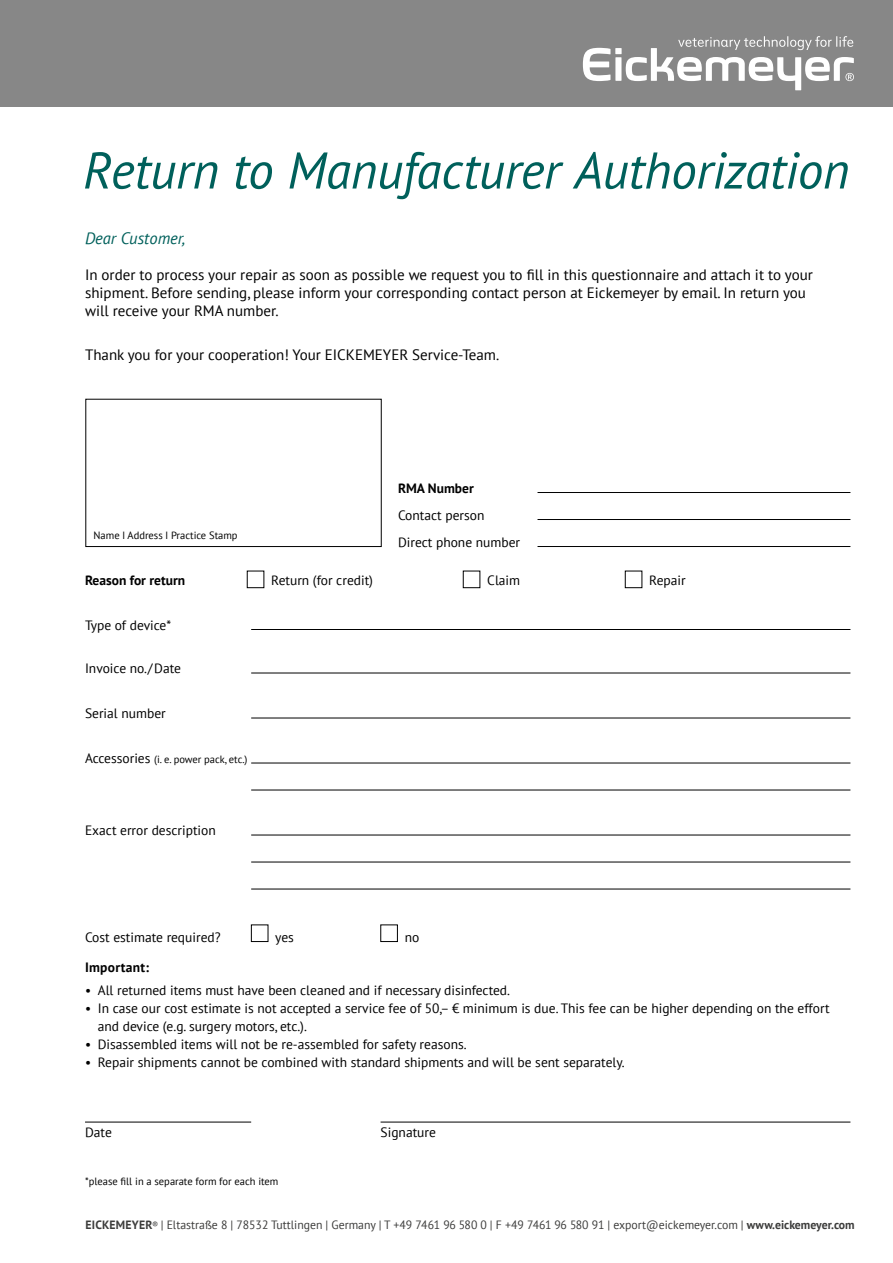
<style>
.page{position:relative;width:893px;height:1263px;background:#fff}
.page>*{position:absolute;margin:0;border:0;box-sizing:border-box;transform-origin:0 0}
.t1{font:italic 51.45px "PT Sans";letter-spacing:-.01em;color:#00605b}
.t2{font:italic 16.5px "PT Sans";color:#00605b}
.t3{font:15px/18px "PT Sans";color:#000}
.t4{font:13.5px/18px "PT Sans";color:#000}
.t5{font:700 13.5px "PT Sans";color:#000}
.t6{font:700 13.5px "PT Sans";letter-spacing:.02em;color:#000}
.t7{font:12px "PT Sans";color:#3c3c3b}
.t8{font:10.5px "PT Sans";color:#000}
.s1{font-size:13.5px}
.s2{font-weight:700}
</style>
<div class="page">
<div style="left:247px;top:571px;width:17px;height:17px;border:1px solid #000"></div>
<div style="left:463px;top:571px;width:17px;height:17px;border:1px solid #000"></div>
<div style="left:625px;top:571px;width:17px;height:17px;border:1px solid #000"></div>
<hr style="left:251px;top:629px;width:599px;height:1px;background:#000">
<hr style="left:251px;top:673px;width:599px;height:1px;background:#000">
<hr style="left:251px;top:718px;width:599px;height:1px;background:#000">
<hr style="left:251px;top:763px;width:599px;height:1px;background:#000">
<hr style="left:251px;top:790px;width:599px;height:1px;background:#000">
<hr style="left:251px;top:835px;width:599px;height:1px;background:#000">
<hr style="left:251px;top:862px;width:599px;height:1px;background:#000">
<hr style="left:251px;top:889px;width:599px;height:1px;background:#000">
<div style="left:251px;top:925px;width:17px;height:17px;border:1px solid #000"></div>
<div style="left:381px;top:925px;width:17px;height:17px;border:1px solid #000"></div>
<hr style="left:85px;top:1122px;width:166px;height:1px;background:#000">
<hr style="left:381px;top:1122px;width:469px;height:1px;background:#000">
<div style="left:0;top:0;width:893px;height:106px;background:#878787"></div>
<svg style="left:583px;top:36px;width:271px;height:54px"></svg>
<div style="left:86px;top:399px;width:295px;height:148px;border:1px solid #000"></div>
<hr style="left:537px;top:492px;width:313px;height:1px;background:#000">
<hr style="left:537px;top:519px;width:313px;height:1px;background:#000">
<hr style="left:537px;top:546px;width:313px;height:1px;background:#000">
<h1 class="t1" style="left:83px;top:137px;width:768px">Return to Manufacturer Authorization</h1>
<p class="t2" style="left:85px;top:228px;width:102px">Dear Customer,</p>
<p class="t3" style="left:85px;top:265px;width:729px">In order to process your repair as soon as possible we request you to fill in this questionnaire and attach it to your shipment. Before sending, please inform your corresponding contact person at Eickemeyer by email. In return you will receive your RMA number.</p>
<p class="t3" style="left:85px;top:345px;width:416px">Thank you for your cooperation! Your EICKEMEYER Service-Team.</p>
<p class="t8" style="left:94px;top:528px;width:146px">Name l Address l Practice Stamp</p>
<p class="t5" style="left:398px;top:479px;width:77px">RMA Number</p>
<p class="t4" style="left:398px;top:501px;width:124px;line-height:27px">Contact person<br>Direct phone number</p>
<p class="t5" style="left:85px;top:571px;width:102px">Reason for return</p>
<p class="t4" style="left:271px;top:571px;width:103px">Return (for credit)</p>
<p class="t4" style="left:487px;top:571px;width:34px">Claim</p>
<p class="t4" style="left:649px;top:571px;width:38px">Repair</p>
<p class="t4" style="left:85px;top:616px;width:88px">Type of device*</p>
<p class="t4" style="left:85px;top:659px;width:98px">Invoice no./Date</p>
<p class="t4" style="left:85px;top:704px;width:82px">Serial number</p>
<p class="t8" style="left:85px;top:753px;width:164px"><span class="s1">Accessories</span> (i. e. power pack, etc.)</p>
<p class="t4" style="left:85px;top:821px;width:132px">Exact error description</p>
<p class="t4" style="left:85px;top:928px;width:137px">Cost estimate required?</p>
<p class="t4" style="left:275px;top:928px;width:20px">yes</p>
<p class="t4" style="left:405px;top:928px;width:16px">no</p>
<p class="t6" style="left:85px;top:959px;width:65px">Important:</p>
<p class="t4" style="left:85px;top:981px;width:427px">• All returned items must have been cleaned and if necessary disinfected.</p>
<p class="t4" style="left:98px;top:999px;width:733px;text-indent:-13px">• In case our cost estimate is not accepted a service fee of 50,– € minimum is due. This fee can be higher depending on the effort and device (e.g. surgery motors, etc.).</p>
<p class="t4" style="left:85px;top:1035px;width:383px">• Disassembled items will not be re-assembled for safety reasons.</p>
<p class="t4" style="left:85px;top:1053px;width:541px">• Repair shipments cannot be combined with standard shipments and will be sent separately.</p>
<p class="t4" style="left:85px;top:1123px;width:28px">Date</p>
<p class="t4" style="left:381px;top:1123px;width:57px">Signature</p>
<p class="t8" style="left:85px;top:1175px;width:195px">*please fill in a separate form for each item</p>
<p class="t7" style="left:86px;top:1217px;width:771px"><span class="s2">EICKEMEYER</span><sup>®</sup> | Eltastraße 8 | 78532 Tuttlingen | Germany | T +49 7461 96 580 0 | F +49 7461 96 580 91 | export@eickemeyer.com | <span class="s2">www.eickemeyer.com</span></p>
</div>
